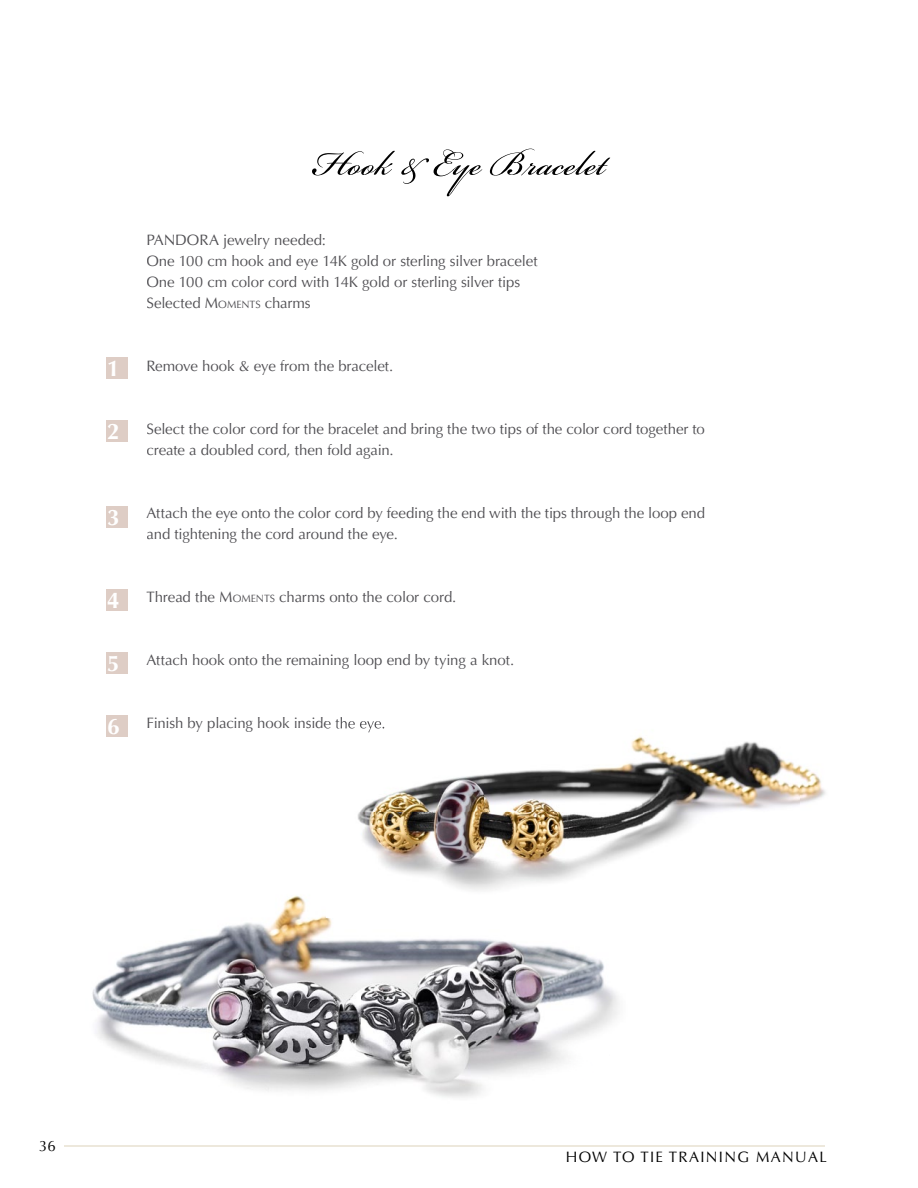
<style>
.page{position:relative;width:918px;height:1188px;background:#fff}
.page>*{position:absolute;margin:0;border:0;box-sizing:border-box;transform-origin:0 0}
.t1{font:54px "Bickham Script Pro";color:#000}
.t2{font:700 22.5px "Optima LT";color:#fff}
.t3{font:15px/21px "Optima LT";letter-spacing:-.005em;color:#504f53}
.t4{font:15px "Optima LT";letter-spacing:.09em;color:#000}
.s1{font-style:inherit}
.s2{font-size:10.5px}
</style>
<div class="page">
<hr style="left:60px;top:1145px;width:765px;height:1px;background:#ede8dc">
<div style="left:31px;top:1140px;width:33px;height:11px;background:#fff"></div>
<img style="left:360px;top:727px;width:440px;height:85px">
<img style="left:800px;top:765px;width:26px;height:39px">
<img style="left:357px;top:812px;width:286px;height:72px">
<img style="left:643px;top:812px;width:62px;height:37px">
<div style="left:106px;top:357px;width:22px;height:22px;background:#decdc5"></div>
<div style="left:106px;top:420px;width:22px;height:22px;background:#decdc5"></div>
<div style="left:106px;top:506px;width:22px;height:22px;background:#decdc5"></div>
<div style="left:106px;top:589px;width:22px;height:22px;background:#decdc5"></div>
<div style="left:106px;top:652px;width:22px;height:22px;background:#decdc5"></div>
<div style="left:106px;top:715px;width:22px;height:22px;background:#decdc5"></div>
<img style="left:92px;top:895px;width:269px;height:146px">
<img style="left:361px;top:939px;width:258px;height:102px">
<img style="left:106px;top:1041px;width:462px;height:57px">
<img style="left:327px;top:884px;width:182px;height:33px">
<img style="left:327px;top:717px;width:57px;height:15px">
<h1 class="t1" style="left:313px;top:124px;width:294px">Hook &amp; Eye Bracelet</h1>
<p class="t3" style="left:146px;top:230px;width:393px">PANDORA jewelry needed:<br>One 100 cm hook and eye 14K gold or sterling silver bracelet One 100 cm color cord with 14K gold or sterling silver tips Selected <span class="s1">M</span><span class="s2">OMENTS</span> charms</p>
<h2 class="t2" style="left:107px;top:355px;width:14px">1</h2>
<p class="t3" style="left:146px;top:356px;width:248px">Remove hook &amp; eye from the bracelet.</p>
<h2 class="t2" style="left:107px;top:418px;width:14px">2</h2>
<p class="t3" style="left:146px;top:419px;width:560px">Select the color cord for the bracelet and bring the two tips of the color cord together to create a doubled cord, then fold again.</p>
<h2 class="t2" style="left:107px;top:504px;width:14px">3</h2>
<p class="t3" style="left:146px;top:503px;width:560px">Attach the eye onto the color cord by feeding the end with the tips through the loop end and tightening the cord around the eye.</p>
<h2 class="t2" style="left:107px;top:587px;width:14px">4</h2>
<p class="t3" style="left:146px;top:587px;width:311px">Thread the <span class="s1">M</span><span class="s2">OMENTS</span> charms onto the color cord.</p>
<h2 class="t2" style="left:107px;top:651px;width:14px">5</h2>
<p class="t3" style="left:146px;top:650px;width:369px">Attach hook onto the remaining loop end by tying a knot.</p>
<h2 class="t2" style="left:107px;top:713px;width:14px">6</h2>
<p class="t3" style="left:146px;top:713px;width:241px">Finish by placing hook inside the eye.</p>
<p class="t4" style="left:39px;top:1137px;width:18px">36</p>
<p class="t4" style="left:566px;top:1148px;width:263px">HOW TO TIE TRAINING MANUAL</p>
</div>
